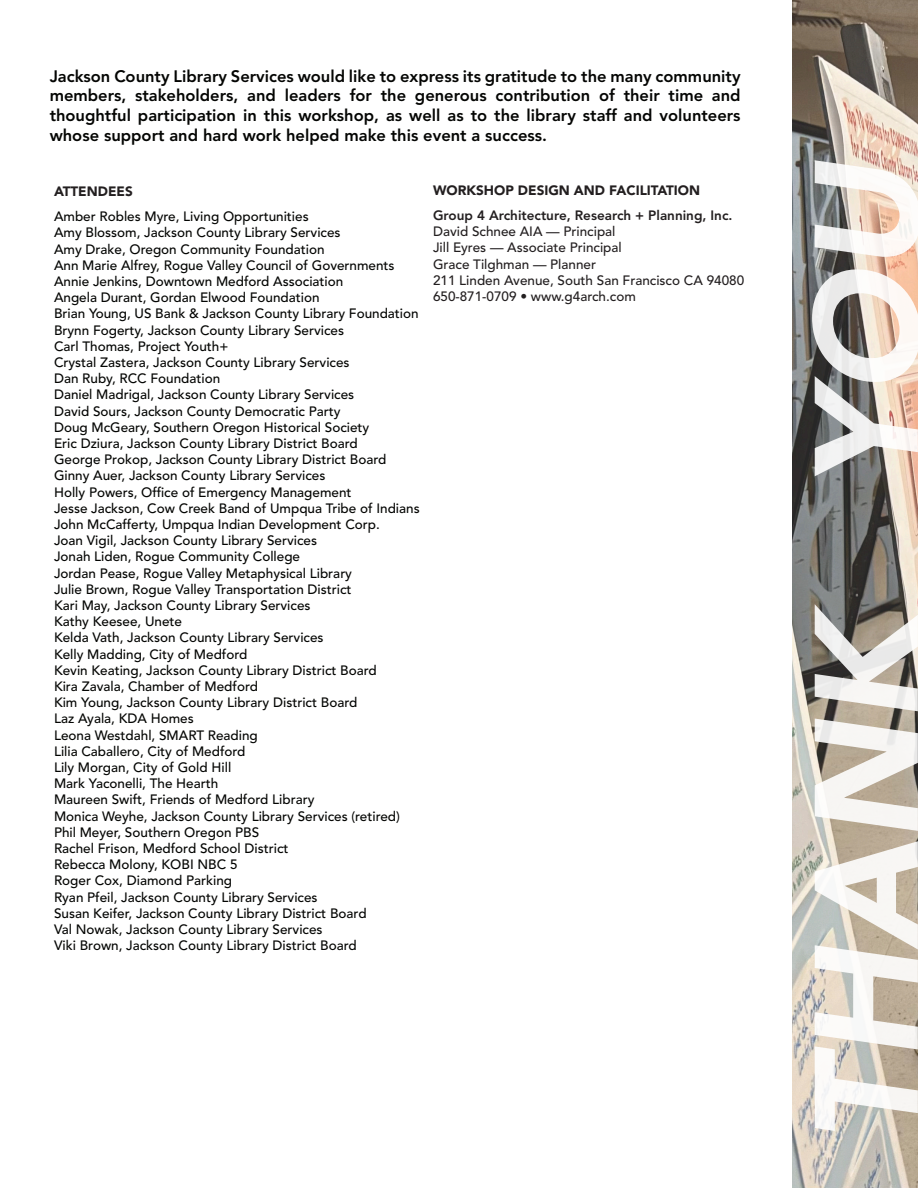
<style>
.page{position:relative;width:918px;height:1188px;background:#fff}
.page>*{position:absolute;margin:0;border:0;box-sizing:border-box;transform-origin:0 0}
.t1{font:italic 900 145.65px "Avenir LT Std";color:#fff}
.Heading_1st_Level{font:800 16.5px/19.8px "Avenir LT Std";color:#040503;text-align:justify}
.Body_Text_SS{font:500 13.5px "Avenir LT Std";color:#040503}
.Body_Text_SS-2{font:500 13.5px "Avenir LT Std";color:#231f20}
.Body_Text_SS-3{font:800 13.5px "Avenir LT Std";color:#231f20}
.Heading_1st_Level-2{font:900 13.5px "Avenir LT Std";color:#231f20}
</style>
<div class="page">
<img style="left:793px;top:0;width:125px;height:1188px">
<p class="Heading_1st_Level" style="left:50px;top:66px;width:693px">Jackson County Library Services would like to express its gratitude to the many community members, stakeholders, and leaders for the generous contribution of their time and thoughtful participation in this workshop, as well as to the library staff and volunteers whose support and hard work helped make this event a success.</p>
<p class="Heading_1st_Level-2" style="left:54px;top:183px;width:80px">ATTENDEES</p>
<p class="Body_Text_SS" style="left:54px;top:209px;width:256px">Amber Robles Myre, Living Opportunities</p>
<p class="Body_Text_SS" style="left:54px;top:225px;width:288px">Amy Blossom, Jackson County Library Services</p>
<p class="Body_Text_SS" style="left:54px;top:241px;width:272px">Amy Drake, Oregon Community Foundation</p>
<p class="Body_Text_SS" style="left:54px;top:257px;width:342px">Ann Marie Alfrey, Rogue Valley Council of Governments</p>
<p class="Body_Text_SS" style="left:54px;top:273px;width:291px">Annie Jenkins, Downtown Medford Association</p>
<p class="Body_Text_SS" style="left:54px;top:290px;width:267px">Angela Durant, Gordan Elwood Foundation</p>
<p class="Body_Text_SS" style="left:54px;top:306px;width:366px">Brian Young, US Bank &amp; Jackson County Library Foundation</p>
<p class="Body_Text_SS" style="left:54px;top:322px;width:292px">Brynn Fogerty, Jackson County Library Services</p>
<p class="Body_Text_SS" style="left:54px;top:338px;width:176px">Carl Thomas, Project Youth+</p>
<p class="Body_Text_SS" style="left:54px;top:354px;width:297px">Crystal Zastera, Jackson County Library Services</p>
<p class="Body_Text_SS" style="left:54px;top:371px;width:168px">Dan Ruby, RCC Foundation</p>
<p class="Body_Text_SS" style="left:54px;top:387px;width:302px">Daniel Madrigal, Jackson County Library Services</p>
<p class="Body_Text_SS" style="left:54px;top:403px;width:288px">David Sours, Jackson County Democratic Party</p>
<p class="Body_Text_SS" style="left:54px;top:419px;width:317px">Doug McGeary, Southern Oregon Historical Society</p>
<p class="Body_Text_SS" style="left:54px;top:435px;width:305px">Eric Dziura, Jackson County Library District Board</p>
<p class="Body_Text_SS" style="left:54px;top:452px;width:334px">George Prokop, Jackson County Library District Board</p>
<p class="Body_Text_SS" style="left:54px;top:468px;width:273px">Ginny Auer, Jackson County Library Services</p>
<p class="Body_Text_SS" style="left:54px;top:484px;width:299px">Holly Powers, Office of Emergency Management</p>
<p class="Body_Text_SS" style="left:54px;top:500px;width:367px">Jesse Jackson, Cow Creek Band of Umpqua Tribe of Indians</p>
<p class="Body_Text_SS" style="left:54px;top:516px;width:327px">John McCafferty, Umpqua Indian Development Corp.</p>
<p class="Body_Text_SS" style="left:54px;top:533px;width:265px">Joan Vigil, Jackson County Library Services</p>
<p class="Body_Text_SS" style="left:54px;top:549px;width:248px">Jonah Liden, Rogue Community College</p>
<p class="Body_Text_SS" style="left:54px;top:565px;width:300px">Jordan Pease, Rogue Valley Metaphysical Library</p>
<p class="Body_Text_SS" style="left:54px;top:581px;width:299px">Julie Brown, Rogue Valley Transportation District</p>
<p class="Body_Text_SS" style="left:54px;top:597px;width:258px">Kari May, Jackson County Library Services</p>
<p class="Body_Text_SS" style="left:54px;top:614px;width:130px">Kathy Keesee, Unete</p>
<p class="Body_Text_SS" style="left:54px;top:630px;width:271px">Kelda Vath, Jackson County Library Services</p>
<p class="Body_Text_SS" style="left:54px;top:646px;width:195px">Kelly Madding, City of Medford</p>
<p class="Body_Text_SS" style="left:54px;top:662px;width:324px">Kevin Keating, Jackson County Library District Board</p>
<p class="Body_Text_SS" style="left:54px;top:678px;width:206px">Kira Zavala, Chamber of Medford</p>
<p class="Body_Text_SS" style="left:54px;top:695px;width:305px">Kim Young, Jackson County Library District Board</p>
<p class="Body_Text_SS" style="left:54px;top:711px;width:141px">Laz Ayala, KDA Homes</p>
<p class="Body_Text_SS" style="left:54px;top:727px;width:205px">Leona Westdahl, SMART Reading</p>
<p class="Body_Text_SS" style="left:54px;top:743px;width:193px">Lilia Caballero, City of Medford</p>
<p class="Body_Text_SS" style="left:54px;top:759px;width:179px">Lily Morgan, City of Gold Hill</p>
<p class="Body_Text_SS" style="left:54px;top:776px;width:166px">Mark Yaconelli, The Hearth</p>
<p class="Body_Text_SS" style="left:54px;top:792px;width:262px">Maureen Swift, Friends of Medford Library</p>
<p class="Body_Text_SS" style="left:54px;top:808px;width:347px">Monica Weyhe, Jackson County Library Services (retired)</p>
<p class="Body_Text_SS" style="left:54px;top:824px;width:207px">Phil Meyer, Southern Oregon PBS</p>
<p class="Body_Text_SS" style="left:54px;top:840px;width:236px">Rachel Frison, Medford School District</p>
<p class="Body_Text_SS" style="left:54px;top:857px;width:185px">Rebecca Molony, KOBI NBC 5</p>
<p class="Body_Text_SS" style="left:54px;top:873px;width:180px">Roger Cox, Diamond Parking</p>
<p class="Body_Text_SS" style="left:54px;top:889px;width:265px">Ryan Pfeil, Jackson County Library Services</p>
<p class="Body_Text_SS" style="left:54px;top:905px;width:314px">Susan Keifer, Jackson County Library District Board</p>
<p class="Body_Text_SS" style="left:54px;top:921px;width:270px">Val Nowak, Jackson County Library Services</p>
<p class="Body_Text_SS" style="left:54px;top:938px;width:304px">Viki Brown, Jackson County Library District Board</p>
<p class="Heading_1st_Level-2" style="left:433px;top:182px;width:269px">WORKSHOP DESIGN AND FACILITATION</p>
<p class="Body_Text_SS-3" style="left:433px;top:207px;width:301px">Group 4 Architecture, Research + Planning, Inc.</p>
<p class="Body_Text_SS-2" style="left:433px;top:224px;width:184px">David Schnee AIA — Principal</p>
<p class="Body_Text_SS-2" style="left:433px;top:240px;width:190px">Jill Eyres — Associate Principal</p>
<p class="Body_Text_SS-2" style="left:433px;top:256px;width:165px">Grace Tilghman — Planner</p>
<p class="Body_Text_SS-2" style="left:433px;top:272px;width:313px">211 Linden Avenue, South San Francisco CA 94080</p>
<p class="Body_Text_SS-2" style="left:433px;top:288px;width:204px">650-871-0709 • www.g4arch.com</p>
<h1 class="t1" style="left:779px;top:1144px;width:985px;rotate:-90deg">THANK YOU</h1>
</div>
